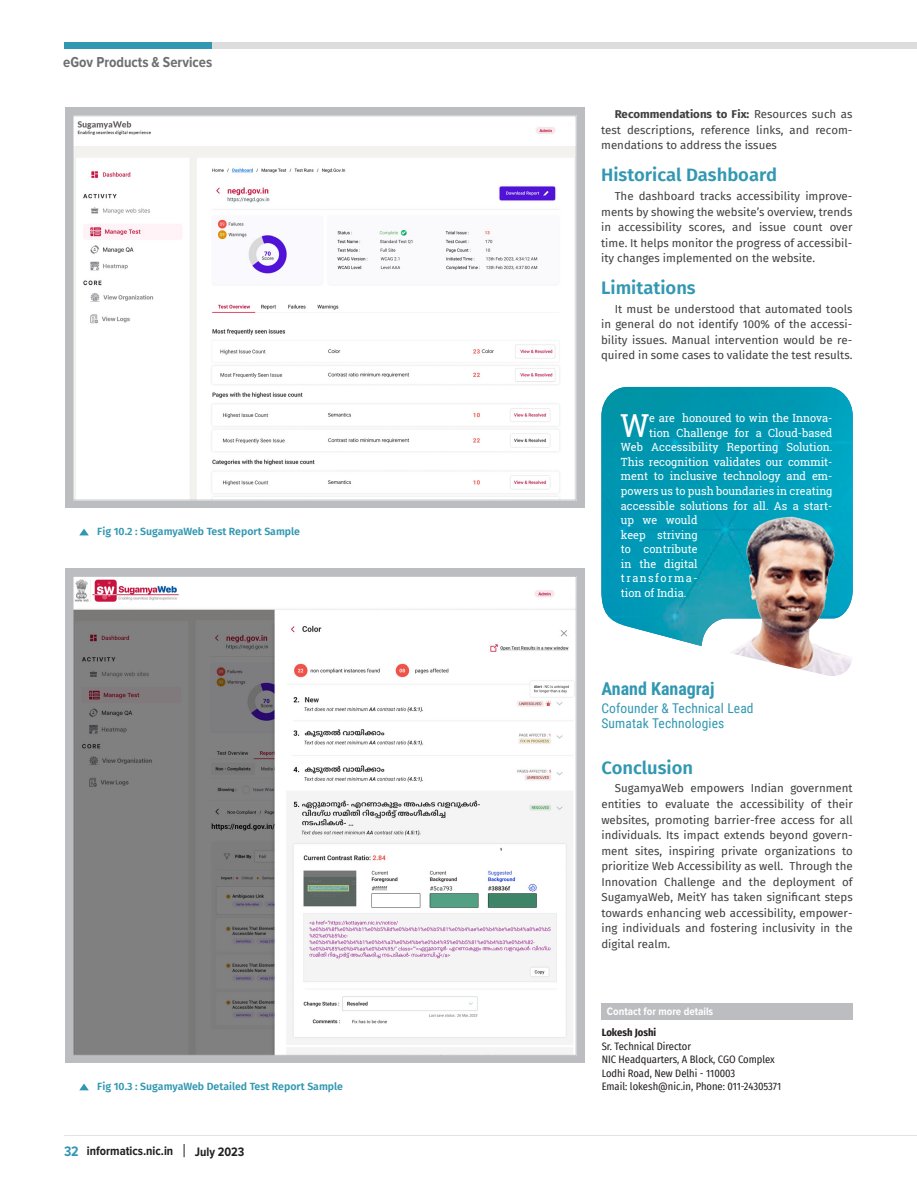
<style>
.page{position:relative;width:917px;height:1187px;background:#fff}
.page>*{position:absolute;margin:0;border:0;box-sizing:border-box;transform-origin:0 0}
.Dropletter_for_Testi{font:31.65px "Roboto Slab";color:#fff}
.Heading{font:600 18px "Fira Sans";color:#3298b2}
.Heading-2{font:700 18px "Roboto Condensed";color:#3298b2}
.t1{font:700 15px "Proxima Nova Cond";color:#6d6f72}
.Heading-3{font:13.5px "Roboto Condensed";letter-spacing:.01em;color:#3298b2}
.t2{font:700 12.75px "Proxima Nova Cond";color:#231f20}
.Paragraph{font:11.25px/15.6px "Fira Sans";color:#413f41;text-align:justify}
.Dropletter_for_Testi-2{font:11.25px "Roboto Slab";color:#fff}
.Paragraph-2{font:700 11.25px "Proxima Nova Cond";color:#fff}
.Dropletter_for_Testi-3{font:11.25px "Roboto Slab";letter-spacing:.13em;color:#fff}
.Name{font:10.5px "Fira Sans Condensed";color:#231f20}
.Image_Caption{font:600 10.5px "Fira Sans";color:#3298b2}
.Name-2{font:700 10.5px "Fira Sans Condensed";color:#231f20}
.s1{font-size:14.25px;color:#3298b2}
.s2{font-weight:700}
</style>
<div class="page">
<div style="left:155px;top:43px;width:762px;height:6px;background:#dedddd"></div>
<div style="left:64px;top:43px;width:148px;height:6px;background:#3298b2"></div>
<hr style="left:64px;top:1135px;width:853px;height:1px;background:#e2e3e3">
<svg style="left:184px;top:1144px;width:1px;height:13px"></svg>
<div style="left:601px;top:1003px;width:252px;height:17px;background:#bcbdc0"></div>
<svg style="left:65px;top:108px;width:519px;height:400px;background:#c6c7c9"></svg>
<svg style="left:65px;top:568px;width:519px;height:495px;background:#c4c5c8"></svg>
<svg style="left:79px;top:529px;width:10px;height:6px"></svg>
<svg style="left:79px;top:1083px;width:10px;height:7px"></svg>
<img style="left:601px;top:387px;width:252px;height:259px">
<img style="left:707px;top:508px;width:145px;height:168px">
<img style="left:75px;top:117px;width:499px;height:381px">
<img style="left:75px;top:578px;width:499px;height:476px">
<h3 class="t1" style="left:63px;top:54px;width:151px">eGov Products &amp; Services</h3>
<p class="Image_Caption" style="left:97px;top:522px;width:204px">Fig 10.2 : SugamyaWeb Test Report Sample</p>
<p class="Image_Caption" style="left:97px;top:1077px;width:247px">Fig 10.3 : SugamyaWeb Detailed Test Report Sample</p>
<p class="t2" style="left:64px;top:1144px;width:111px"><span class="s1">32</span> informatics.nic.in</p>
<p class="t2" style="left:195px;top:1145px;width:51px">July 2023</p>
<p class="Paragraph" style="left:601px;top:106px;width:253px;text-indent:14px"><span class="s2">Recommendations to Fix:</span> Resources such as test descriptions, reference links, and recom&shy;mendations to address the issues</p>
<p class="Heading" style="left:601px;top:160px;width:177px">Historical Dashboard</p>
<p class="Paragraph" style="left:601px;top:188px;width:253px;text-indent:14px">The dashboard tracks accessibility improve&shy;ments by showing the website’s overview, trends in accessibility scores, and issue count over time. It helps monitor the progress of accessibil&shy;ity changes implemented on the website.</p>
<p class="Heading" style="left:601px;top:273px;width:96px">Limitations</p>
<p class="Paragraph" style="left:601px;top:301px;width:253px;text-indent:14px">It must be understood that automated tools in general do not identify 100% of the accessi&shy;bility issues. Manual intervention would be re&shy;quired in some cases to validate the test results.</p>
<p class="Dropletter_for_Testi" style="left:620px;top:404px;width:30px">W</p>
<p class="Dropletter_for_Testi-2" style="left:649px;top:410px;width:185px">e are honoured to win the Innova-</p>
<p class="Dropletter_for_Testi-2" style="left:649px;top:425px;width:185px">tion Challenge for a Cloud-based</p>
<p class="Dropletter_for_Testi-2" style="left:621px;top:440px;width:213px">Web Accessibility Reporting Solution.</p>
<p class="Dropletter_for_Testi-2" style="left:621px;top:454px;width:213px">This recognition validates our commit-</p>
<p class="Dropletter_for_Testi-2" style="left:621px;top:469px;width:213px">ment to inclusive technology and em-</p>
<p class="Dropletter_for_Testi-2" style="left:621px;top:483px;width:213px">powers us to push boundaries in creating</p>
<p class="Dropletter_for_Testi-2" style="left:621px;top:498px;width:213px">accessible solutions for all. As a start-</p>
<p class="Dropletter_for_Testi-2" style="left:621px;top:512px;width:78px">up we would</p>
<p class="Dropletter_for_Testi-2" style="left:621px;top:527px;width:78px">keep striving</p>
<p class="Dropletter_for_Testi-2" style="left:621px;top:541px;width:78px">to contribute</p>
<p class="Dropletter_for_Testi-2" style="left:621px;top:556px;width:78px">in the digital</p>
<p class="Dropletter_for_Testi-3" style="left:621px;top:570px;width:78px">transforma-</p>
<p class="Dropletter_for_Testi-2" style="left:621px;top:585px;width:67px">tion of India.</p>
<p class="Heading-2" style="left:601px;top:676px;width:115px">Anand Kanagraj</p>
<p class="Heading-3" style="left:601px;top:699px;width:154px">Cofounder &amp; Technical Lead</p>
<p class="Heading-3" style="left:601px;top:714px;width:124px">Sumatak Technologies</p>
<p class="Heading" style="left:601px;top:753px;width:93px">Conclusion</p>
<p class="Paragraph" style="left:601px;top:780px;width:253px;text-indent:14px">SugamyaWeb empowers Indian government entities to evaluate the accessibility of their websites, promoting barrier-free access for all individuals. Its impact extends beyond govern&shy;ment sites, inspiring private organizations to prioritize Web Accessibility as well. Through the Innovation Challenge and the deployment of SugamyaWeb, MeitY has taken significant steps towards enhancing web accessibility, empower&shy;ing individuals and fostering inclusivity in the digital realm.</p>
<p class="Paragraph-2" style="left:607px;top:1005px;width:108px">Contact for more details</p>
<p class="Name-2" style="left:602px;top:1023px;width:56px">Lokesh Joshi</p>
<p class="Name" style="left:602px;top:1038px;width:91px">Sr. Technical Director</p>
<p class="Name" style="left:602px;top:1051px;width:175px">NIC Headquarters, A Block, CGO Complex</p>
<p class="Name" style="left:602px;top:1065px;width:135px">Lodhi Road, New Delhi - 110003</p>
<p class="Name" style="left:602px;top:1078px;width:181px">Email: lokesh@nic.in, Phone: 011-24305371</p>
</div>
